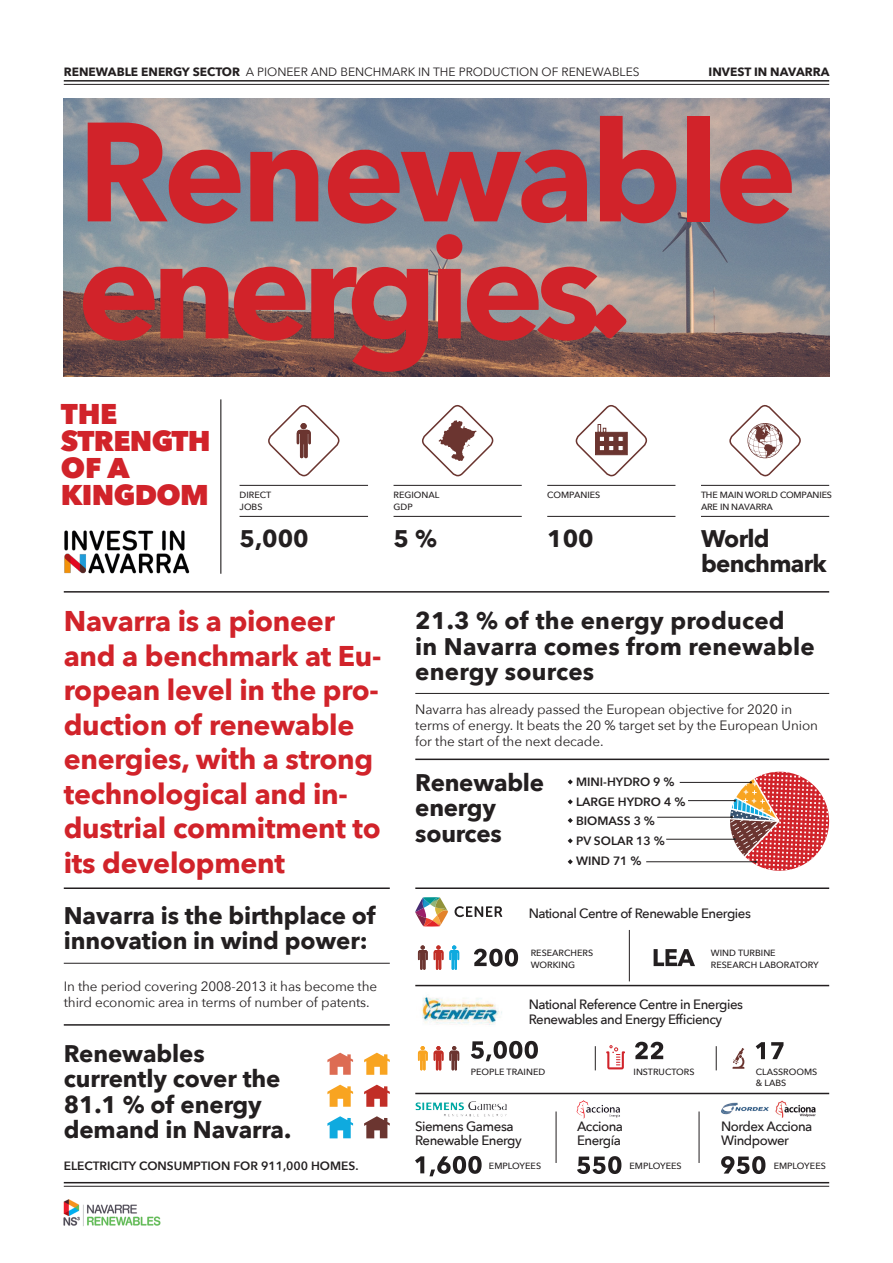
<style>
.page{position:relative;width:893px;height:1263px;background:#fff}
.page>*{position:absolute;margin:0;border:0;box-sizing:border-box;transform-origin:0 0}
.t1{font:700 139.5px "Avenir Next";letter-spacing:-.04em;color:#d1232a}
.t2{font:700 139.5px "Avenir Next";letter-spacing:-.06em;color:#d1232a}
.t3{font:700 28.5px/34.5px "Avenir Next";letter-spacing:-.01em;color:#d1232a}
.t4{font:800 28.5px "Avenir Next";letter-spacing:-.025em;color:#d1232a}
.t5{font:700 24px/25.5px "Avenir Next";letter-spacing:-.005em;color:#231f20}
.t6{font:700 24px "Avenir Next";letter-spacing:-.03em;color:#231f20}
.t7{font:13.5px/16.2px "Avenir Next";letter-spacing:-.01em;color:#231f20}
.t8{font:500 13.5px/13.5px "Avenir Next";letter-spacing:-.035em;color:#231f20}
.t9{font:600 12px "Avenir Next";color:#231f20}
.t10{font:12px "Avenir Next";color:#231f20}
.t11{font:700 12px "Avenir Next";color:#231f20}
.t12{font:500 9px/12px "Avenir Next";color:#231f20}
.s1{font-weight:700}
</style>
<div class="page">
<img style="left:64px;top:99px;width:765px;height:277px">
<img style="left:64px;top:530px;width:126px;height:44px">
<hr style="left:64px;top:80px;width:765px;height:2px;background:#231f20">
<hr style="left:64px;top:84px;width:765px;height:1px;background:#231f20">
<hr style="left:240px;top:516px;width:128px;height:1px;background:#231f20">
<hr style="left:240px;top:485px;width:128px;height:1px;background:#231f20">
<hr style="left:220px;top:399px;width:1px;height:175px;background:#231f20">
<hr style="left:64px;top:591px;width:765px;height:2px;background:#231f20">
<hr style="left:64px;top:887px;width:326px;height:2px;background:#231f20">
<svg style="left:268px;top:405px;width:72px;height:72px"></svg>
<svg style="left:591px;top:303px;width:37px;height:37px"></svg>
<svg style="left:364px;top:1053px;width:26px;height:22px"></svg>
<svg style="left:364px;top:1116px;width:26px;height:22px"></svg>
<svg style="left:327px;top:1116px;width:26px;height:22px"></svg>
<svg style="left:327px;top:1085px;width:26px;height:22px"></svg>
<svg style="left:364px;top:1085px;width:26px;height:22px"></svg>
<svg style="left:327px;top:1053px;width:26px;height:22px"></svg>
<svg style="left:434px;top:945px;width:9px;height:25px"></svg>
<svg style="left:418px;top:945px;width:10px;height:25px"></svg>
<svg style="left:449px;top:945px;width:10px;height:25px"></svg>
<svg style="left:434px;top:1046px;width:9px;height:24px"></svg>
<svg style="left:418px;top:1046px;width:10px;height:24px"></svg>
<svg style="left:449px;top:1046px;width:10px;height:24px"></svg>
<svg style="left:474px;top:949px;width:44px;height:17px"></svg>
<svg style="left:654px;top:949px;width:41px;height:17px"></svg>
<hr style="left:394px;top:516px;width:128px;height:1px;background:#231f20">
<hr style="left:394px;top:485px;width:128px;height:1px;background:#231f20">
<svg style="left:422px;top:405px;width:72px;height:72px"></svg>
<hr style="left:701px;top:516px;width:128px;height:1px;background:#231f20">
<hr style="left:701px;top:485px;width:128px;height:1px;background:#231f20">
<svg style="left:729px;top:405px;width:72px;height:72px"></svg>
<hr style="left:547px;top:516px;width:128px;height:1px;background:#231f20">
<hr style="left:547px;top:485px;width:128px;height:1px;background:#231f20">
<svg style="left:575px;top:405px;width:73px;height:72px"></svg>
<svg style="left:617px;top:436px;width:7px;height:6px"></svg>
<svg style="left:617px;top:445px;width:7px;height:6px"></svg>
<hr style="left:415px;top:693px;width:414px;height:1px;background:#231f20">
<hr style="left:415px;top:758px;width:414px;height:2px;background:#231f20">
<hr style="left:415px;top:887px;width:414px;height:2px;background:#231f20">
<hr style="left:415px;top:985px;width:414px;height:1px;background:#231f20">
<hr style="left:415px;top:1093px;width:414px;height:1px;background:#231f20">
<hr style="left:64px;top:1024px;width:326px;height:2px;background:#231f20">
<svg style="left:635px;top:1042px;width:28px;height:17px"></svg>
<svg style="left:756px;top:1042px;width:27px;height:17px"></svg>
<svg style="left:606px;top:1045px;width:19px;height:24px"></svg>
<svg style="left:732px;top:1048px;width:12px;height:21px"></svg>
<hr style="left:64px;top:963px;width:326px;height:1px;background:#231f20">
<hr style="left:629px;top:930px;width:1px;height:51px;background:#231f20">
<hr style="left:556px;top:1111px;width:1px;height:52px;background:#231f20">
<hr style="left:699px;top:1111px;width:1px;height:52px;background:#231f20">
<svg style="left:595px;top:1046px;width:1px;height:24px"></svg>
<svg style="left:716px;top:1046px;width:1px;height:24px"></svg>
<svg style="left:568px;top:779px;width:5px;height:5px"></svg>
<svg style="left:568px;top:799px;width:5px;height:5px"></svg>
<svg style="left:568px;top:818px;width:5px;height:5px"></svg>
<svg style="left:568px;top:838px;width:5px;height:5px"></svg>
<hr style="left:680px;top:782px;width:71px;height:1px;background:#231f20">
<hr style="left:688px;top:800px;width:47px;height:1px;background:#231f20">
<hr style="left:657px;top:817px;width:75px;height:1px;background:#231f20">
<hr style="left:666px;top:839px;width:69px;height:1px;background:#231f20">
<hr style="left:646px;top:861px;width:110px;height:1px;background:#231f20">
<svg style="left:568px;top:859px;width:5px;height:5px"></svg>
<svg style="left:415px;top:897px;width:33px;height:29px"></svg>
<svg style="left:455px;top:906px;width:47px;height:11px"></svg>
<img style="left:421px;top:997px;width:81px;height:28px">
<svg style="left:727px;top:771px;width:103px;height:100px"></svg>
<img style="left:415px;top:1101px;width:92px;height:16px">
<svg style="left:577px;top:1156px;width:44px;height:18px"></svg>
<img style="left:576px;top:1100px;width:44px;height:19px">
<hr style="left:64px;top:1182px;width:765px;height:1px;background:#231f20">
<hr style="left:64px;top:1186px;width:765px;height:1px;background:#231f20">
<img style="left:63px;top:1199px;width:98px;height:27px">
<img style="left:721px;top:1100px;width:95px;height:18px">
<svg style="left:721px;top:1156px;width:44px;height:18px"></svg>
<svg style="left:471px;top:1041px;width:67px;height:20px"></svg>
<svg style="left:415px;top:1156px;width:67px;height:20px"></svg>
<p class="t10" style="left:64px;top:61px;width:577px"><span class="s1">RENEWABLE ENERGY SECTOR</span> A PIONEER AND BENCHMARK IN THE PRODUCTION OF RENEWABLES</p>
<p class="t11" style="left:709px;top:61px;width:122px">INVEST IN NAVARRA</p>
<p class="t1" style="left:78px;top:52px;width:721px">Renewable</p>
<p class="t2" style="left:78px;top:169px;width:525px">energies</p>
<p class="t4" style="left:61px;top:396px;width:58px">THE</p>
<p class="t4" style="left:61px;top:423px;width:151px">STRENGTH</p>
<p class="t4" style="left:61px;top:450px;width:70px">OF A</p>
<p class="t4" style="left:61px;top:477px;width:149px">KINGDOM</p>
<p class="t12" style="left:240px;top:489px;width:33px">DIRECT</p>
<p class="t12" style="left:240px;top:501px;width:24px">JOBS</p>
<p class="t5" style="left:240px;top:526px;width:71px">5,000</p>
<p class="t12" style="left:394px;top:489px;width:47px">REGIONAL</p>
<p class="t12" style="left:394px;top:501px;width:21px">GDP</p>
<p class="t5" style="left:394px;top:526px;width:45px">5 %</p>
<p class="t12" style="left:547px;top:489px;width:55px">COMPANIES</p>
<p class="t5" style="left:547px;top:526px;width:48px">100</p>
<p class="t12" style="left:701px;top:489px;width:133px">THE MAIN WORLD COMPANIES<br>ARE IN NAVARRA</p>
<p class="t5" style="left:701px;top:526px;width:70px">World</p>
<p class="t6" style="left:701px;top:543px;width:127px">benchmark</p>
<p class="t3" style="left:64px;top:604px;width:319px">Navarra is a pioneer and a benchmark at Eu&shy;ropean level in the pro&shy;duction of renewable energies, with a strong technological and in&shy;dustrial commitment to its development</p>
<p class="t5" style="left:64px;top:902px;width:313px">Navarra is the birthplace of innovation in wind power:</p>
<p class="t7" style="left:64px;top:977px;width:315px">In the period covering 2008-2013 it has become the third economic area in terms of number of patents.</p>
<p class="t5" style="left:64px;top:1040px;width:229px">Renewables currently cover the<br>81.1 % of energy demand in Navarra.</p>
<p class="t9" style="left:64px;top:1155px;width:296px">ELECTRICITY CONSUMPTION FOR 911,000 HOMES.</p>
<p class="t5" style="left:415px;top:608px;width:371px">21.3 % of the energy produced</p>
<p class="t5" style="left:415px;top:633px;width:401px">in Navarra comes from renewable energy sources</p>
<p class="t7" style="left:415px;top:701px;width:404px">Navarra has already passed the European objective for 2020 in terms of energy. It beats the 20 % target set by the European Union for the start of the next decade.</p>
<p class="t5" style="left:415px;top:769px;width:130px">Renewable energy</p>
<p class="t5" style="left:415px;top:820px;width:88px">sources</p>
<p class="t9" style="left:576px;top:772px;width:100px">MINI-HYDRO 9 %</p>
<p class="t9" style="left:576px;top:792px;width:111px">LARGE HYDRO 4 %</p>
<p class="t9" style="left:576px;top:810px;width:81px">BIOMASS 3 %</p>
<p class="t9" style="left:576px;top:830px;width:90px">PV SOLAR 13 %</p>
<p class="t9" style="left:576px;top:850px;width:67px">WIND 71 %</p>
<p class="t8" style="left:529px;top:906px;width:224px">National Centre of Renewable Energies</p>
<p class="t12" style="left:531px;top:946px;width:64px">RESEARCHERS</p>
<p class="t12" style="left:531px;top:958px;width:46px">WORKING</p>
<p class="t12" style="left:711px;top:946px;width:66px">WIND TURBINE</p>
<p class="t12" style="left:711px;top:958px;width:109px">RESEARCH LABORATORY</p>
<p class="t8" style="left:529px;top:997px;width:216px">National Reference Centre in Energies</p>
<p class="t8" style="left:529px;top:1012px;width:195px">Renewables and Energy Efficiency</p>
<p class="t12" style="left:471px;top:1066px;width:76px">PEOPLE TRAINED</p>
<p class="t8" style="left:415px;top:1119px;width:100px">Siemens Gamesa</p>
<p class="t8" style="left:415px;top:1133px;width:108px">Renewable Energy</p>
<p class="t12" style="left:634px;top:1066px;width:62px">INSTRUCTORS</p>
<p class="t12" style="left:756px;top:1066px;width:63px">CLASSROOMS</p>
<p class="t12" style="left:756px;top:1076px;width:32px">&amp; LABS</p>
<p class="t8" style="left:577px;top:1119px;width:48px">Acciona</p>
<p class="t8" style="left:577px;top:1133px;width:45px">Energía</p>
<p class="t8" style="left:721px;top:1119px;width:93px">Nordex Acciona<br>Windpower</p>
<p class="t12" style="left:489px;top:1159px;width:54px">EMPLOYEES</p>
<p class="t12" style="left:629px;top:1159px;width:54px">EMPLOYEES</p>
<p class="t12" style="left:774px;top:1159px;width:54px">EMPLOYEES</p>
</div>
